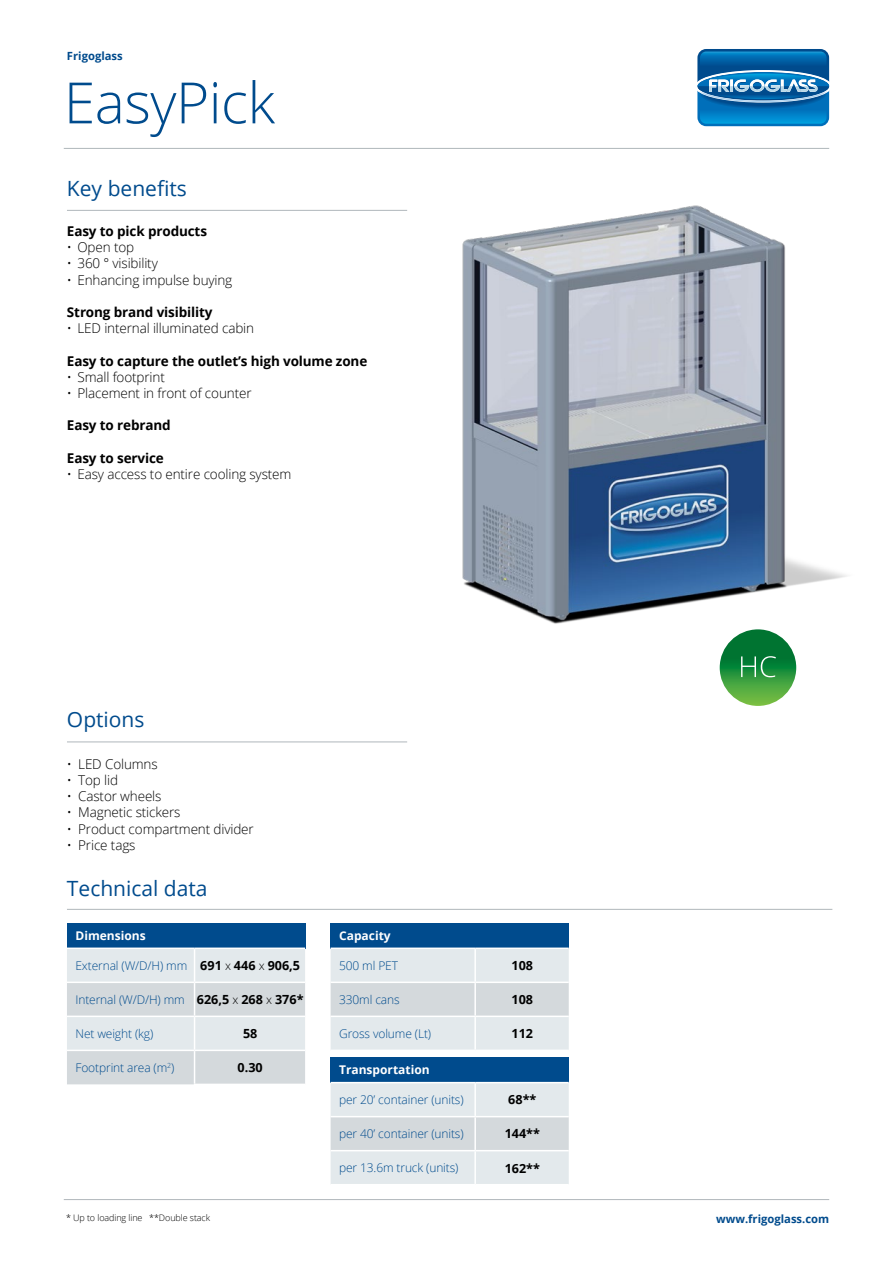
<style>
.page{position:relative;width:893px;height:1263px;background:#fff}
.page>*{position:absolute;margin:0;border:0;box-sizing:border-box;transform-origin:0 0}
.t1{font:300 57px "Open Sans";letter-spacing:-.01em;color:#004b8d}
.t2{font:21px "Open Sans";color:#004b8d}
.t3{font:300 13.5px "Open Sans";letter-spacing:-.01em;color:#000}
.t4{font:700 13.5px "Open Sans";letter-spacing:-.01em;color:#000}
.t5{font:700 12.6px "Open Sans";color:#000}
.t6{font:300 12px "Open Sans";letter-spacing:-.01em;color:#004b8d}
.t7{font:700 12px "Open Sans";color:#fff}
.t8{font:700 11.25px "Open Sans";color:#004b8d}
.t9{font:300 9px "Open Sans";letter-spacing:-.01em;color:#000}
.s1{font-weight:700;font-size:12.6px;color:#000}
.s2{color:#000}
</style>
<div class="page">
<hr style="left:64px;top:148px;width:765px;height:1px;background:#b0b7bb">
<svg style="left:695px;top:47px;width:136px;height:81px"></svg>
<svg style="left:695px;top:49px;width:136px;height:77px;background:#2780ba"></svg>
<hr style="left:64px;top:1199px;width:765px;height:1px;background:#b0b7bb">
<img style="left:384px;top:205px;width:463px;height:490px">
<hr style="left:67px;top:909px;width:765px;height:1px;background:#b0b7bb">
<hr style="left:67px;top:210px;width:340px;height:1px;background:#b0b7bb">
<hr style="left:67px;top:741px;width:340px;height:1px;background:#b0b7bb">
<div style="left:67px;top:923px;width:238px;height:25px;background:#004b8d"></div>
<svg style="left:67px;top:949px;width:238px;height:135px;background:#dbe1e4"></svg>
<hr style="left:67px;top:947px;width:128px;height:2px;background:#fff">
<hr style="left:195px;top:947px;width:110px;height:2px;background:#fff">
<hr style="left:194px;top:949px;width:1px;height:32px;background:#fff">
<hr style="left:67px;top:981px;width:128px;height:2px;background:#fff">
<hr style="left:195px;top:981px;width:110px;height:2px;background:#fff">
<hr style="left:194px;top:983px;width:1px;height:32px;background:#fff">
<hr style="left:67px;top:1015px;width:128px;height:2px;background:#fff">
<hr style="left:195px;top:1015px;width:110px;height:2px;background:#fff">
<hr style="left:194px;top:1017px;width:1px;height:32px;background:#fff">
<hr style="left:67px;top:1049px;width:128px;height:2px;background:#fff">
<hr style="left:195px;top:1049px;width:110px;height:2px;background:#fff">
<hr style="left:194px;top:1051px;width:1px;height:33px;background:#fff">
<div style="left:331px;top:923px;width:238px;height:25px;background:#004b8d"></div>
<svg style="left:331px;top:949px;width:238px;height:100px;background:#dee3e6"></svg>
<hr style="left:331px;top:947px;width:144px;height:2px;background:#fff">
<hr style="left:475px;top:947px;width:94px;height:2px;background:#fff">
<hr style="left:474px;top:949px;width:2px;height:32px;background:#fff">
<hr style="left:331px;top:981px;width:144px;height:2px;background:#fff">
<hr style="left:475px;top:981px;width:94px;height:2px;background:#fff">
<hr style="left:474px;top:983px;width:2px;height:32px;background:#fff">
<hr style="left:331px;top:1015px;width:144px;height:2px;background:#fff">
<hr style="left:475px;top:1015px;width:94px;height:2px;background:#fff">
<hr style="left:474px;top:1017px;width:2px;height:32px;background:#fff">
<div style="left:331px;top:1057px;width:238px;height:25px;background:#004b8d"></div>
<svg style="left:331px;top:1083px;width:238px;height:101px;background:#dee4e7"></svg>
<hr style="left:474px;top:1083px;width:2px;height:33px;background:#fff">
<hr style="left:331px;top:1116px;width:144px;height:1px;background:#fff">
<hr style="left:475px;top:1116px;width:94px;height:1px;background:#fff">
<hr style="left:474px;top:1117px;width:2px;height:33px;background:#fff">
<hr style="left:331px;top:1150px;width:144px;height:1px;background:#fff">
<hr style="left:475px;top:1150px;width:94px;height:1px;background:#fff">
<hr style="left:474px;top:1151px;width:2px;height:33px;background:#fff">
<svg style="left:720px;top:629px;width:76px;height:77px;background:#27903b"></svg>
<svg style="left:741px;top:656px;width:35px;height:21px"></svg>
<p class="t8" style="left:67px;top:48px;width:57px">Frigoglass</p>
<h1 class="t1" style="left:64px;top:64px;width:213px">EasyPick</h1>
<h2 class="t2" style="left:67px;top:174px;width:121px">Key benefits</h2>
<p class="t4" style="left:67px;top:221px;width:142px">Easy to pick products</p>
<p class="t3" style="left:67px;top:238px;width:69px">• Open top</p>
<p class="t3" style="left:67px;top:254px;width:92px">• 360 ° visibility</p>
<p class="t3" style="left:67px;top:270px;width:167px">• Enhancing impulse buying</p>
<p class="t4" style="left:67px;top:302px;width:147px">Strong brand visibility</p>
<p class="t3" style="left:67px;top:319px;width:189px">• LED internal illuminated cabin</p>
<p class="t4" style="left:67px;top:351px;width:302px">Easy to capture the outlet’s high volume zone</p>
<p class="t3" style="left:67px;top:368px;width:99px">• Small footprint</p>
<p class="t3" style="left:67px;top:384px;width:186px">• Placement in front of counter</p>
<p class="t4" style="left:67px;top:416px;width:105px">Easy to rebrand</p>
<p class="t4" style="left:67px;top:448px;width:98px">Easy to service</p>
<p class="t3" style="left:67px;top:465px;width:226px">• Easy access to entire cooling system</p>
<h2 class="t2" style="left:67px;top:705px;width:79px">Options</h2>
<p class="t3" style="left:67px;top:755px;width:92px">• LED Columns</p>
<p class="t3" style="left:67px;top:771px;width:53px">• Top lid</p>
<p class="t3" style="left:67px;top:787px;width:96px">• Castor wheels</p>
<p class="t3" style="left:67px;top:803px;width:115px">• Magnetic stickers</p>
<p class="t3" style="left:67px;top:819px;width:188px">• Product compartment divider</p>
<p class="t3" style="left:67px;top:836px;width:70px">• Price tags</p>
<h2 class="t2" style="left:67px;top:874px;width:142px">Technical data</h2>
<p class="t7" style="left:75px;top:927px;width:72px">Dimensions</p>
<p class="t6" style="left:75px;top:957px;width:226px">External (W/D/H) mm <span class="s1">691</span> <span class="s2">x</span> <span class="s1">446</span> <span class="s2">x</span> <span class="s1">906,5</span></p>
<p class="t6" style="left:75px;top:991px;width:230px">Internal (W/D/H) mm <span class="s1">626,5</span> <span class="s2">x</span> <span class="s1">268</span> <span class="s2">x</span> <span class="s1">376*</span></p>
<p class="t6" style="left:75px;top:1025px;width:79px">Net weight (kg)</p>
<p class="t5" style="left:243px;top:1025px;width:16px">58</p>
<p class="t6" style="left:75px;top:1060px;width:100px">Footprint area (m<sup>2</sup>)</p>
<p class="t5" style="left:238px;top:1059px;width:27px">0.30</p>
<p class="t9" style="left:66px;top:1211px;width:146px">* Up to loading line **Double stack</p>
<p class="t7" style="left:339px;top:927px;width:53px">Capacity</p>
<p class="t6" style="left:339px;top:957px;width:60px">500 ml PET</p>
<p class="t5" style="left:512px;top:957px;width:23px">108</p>
<p class="t6" style="left:339px;top:991px;width:62px">330ml cans</p>
<p class="t5" style="left:512px;top:991px;width:23px">108</p>
<p class="t6" style="left:339px;top:1025px;width:94px">Gross volume (Lt)</p>
<p class="t5" style="left:512px;top:1025px;width:23px">112</p>
<p class="t7" style="left:339px;top:1061px;width:92px">Transportation</p>
<p class="t6" style="left:339px;top:1092px;width:126px">per 20’ container (units)</p>
<p class="t5" style="left:508px;top:1091px;width:30px">68**</p>
<p class="t6" style="left:339px;top:1126px;width:126px">per 40’ container (units)</p>
<p class="t5" style="left:505px;top:1125px;width:37px">144**</p>
<p class="t6" style="left:339px;top:1160px;width:121px">per 13.6m truck (units)</p>
<p class="t5" style="left:505px;top:1159px;width:37px">162**</p>
<p class="t8" style="left:716px;top:1211px;width:115px">www.frigoglass.com</p>
</div>
